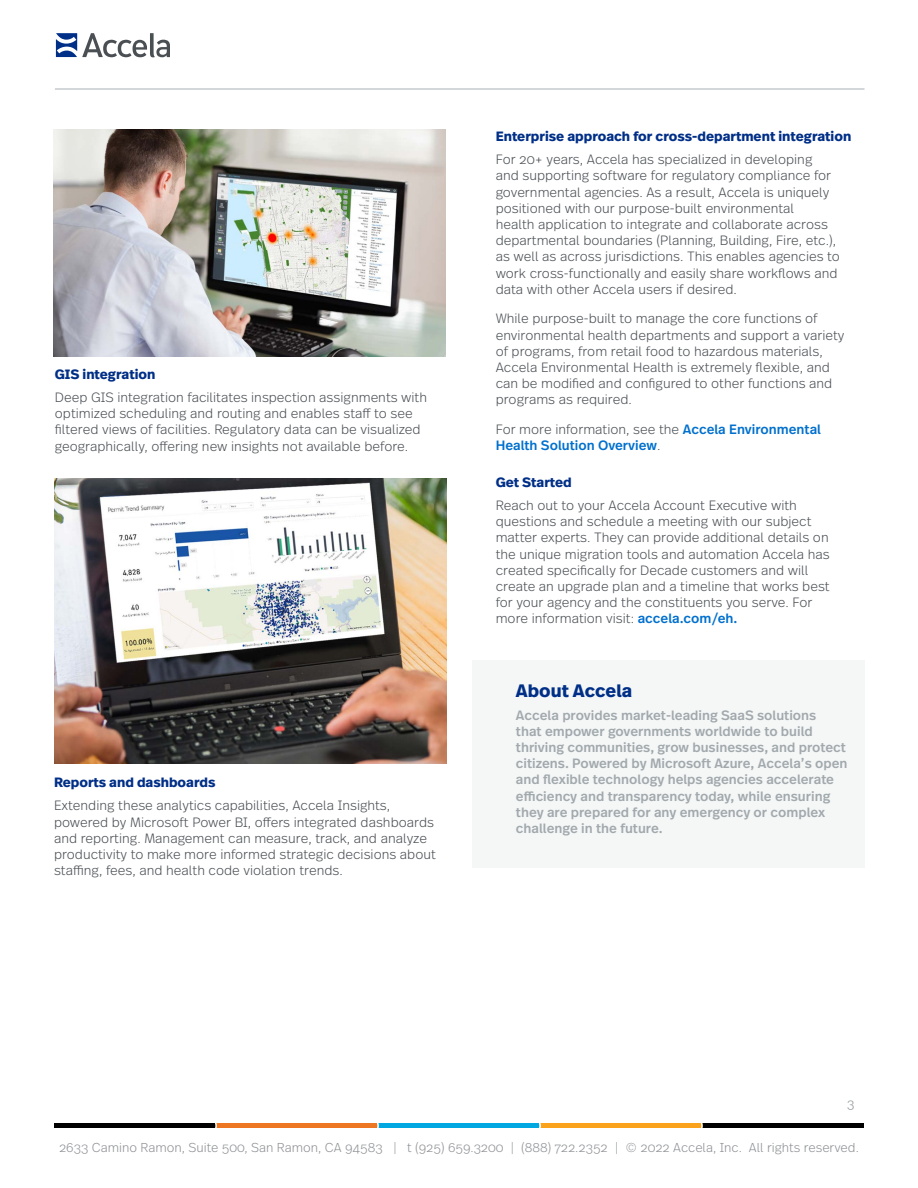
<style>
.page{position:relative;width:918px;height:1188px;background:#fff}
.page>*{position:absolute;margin:0;border:0;box-sizing:border-box;transform-origin:0 0}
.t1{font:700 18px "Real Text OT";color:#002f87}
.t2{font:300 13.5px/16.2px "Real Text OT";color:#4a4f54}
.t3{font:500 13.5px/16.2px "Real Text OT";color:#a2a9ad}
.t4{font:700 13.5px "Real Text OT";color:#002f87}
.t5{font:500 13.5px/16.2px "Real Text OT";color:#0070ce}
.t6{font:300 12.9px "Real Text OT";color:#8d9094}
.s1{font-weight:300;color:#4a4f54}
.s2{font-weight:500;color:#0070ce}
</style>
<div class="page">
<hr style="left:55px;top:88px;width:810px;height:2px;background:#c6cacd">
<svg style="left:56px;top:33px;width:114px;height:24px"></svg>
<div style="left:54px;top:1123px;width:163px;height:5px;background:#000"></div>
<div style="left:216px;top:1123px;width:163px;height:5px;background:#ed7623"></div>
<div style="left:378px;top:1123px;width:163px;height:5px;background:#00a7e1"></div>
<div style="left:540px;top:1123px;width:163px;height:5px;background:#faa21b"></div>
<div style="left:702px;top:1123px;width:162px;height:5px;background:#000"></div>
<div style="left:472px;top:660px;width:393px;height:208px;background:#f5f7f7"></div>
<img style="left:54px;top:130px;width:392px;height:226px">
<img style="left:54px;top:478px;width:392px;height:285px">
<p class="t4" style="left:55px;top:365px;width:102px">GIS integration</p>
<p class="t2" style="left:55px;top:389px;width:374px">Deep GIS integration facilitates inspection assignments with optimized scheduling and routing and enables staff to see filtered views of facilities. Regulatory data can be visualized geographically, offering new insights not available before.</p>
<p class="t4" style="left:54px;top:774px;width:163px">Reports and dashboards</p>
<p class="t2" style="left:54px;top:798px;width:383px">Extending these analytics capabilities, Accela Insights, powered by Microsoft Power BI, offers integrated dashboards and reporting. Management can measure, track, and analyze productivity to make more informed strategic decisions about staffing, fees, and health code violation trends.</p>
<p class="t4" style="left:496px;top:128px;width:357px">Enterprise approach for cross-department integration</p>
<p class="t2" style="left:496px;top:151px;width:346px">For 20+ years, Accela has specialized in developing<br>and supporting software for regulatory compliance for governmental agencies. As a result, Accela is uniquely positioned with our purpose-built environmental<br>health application to integrate and collaborate across departmental boundaries (Planning, Building, Fire, etc.), as well as across jurisdictions. This enables agencies to work cross-functionally and easily share workflows and data with other Accela users if desired.</p>
<p class="t2" style="left:496px;top:311px;width:350px">While purpose-built to manage the core functions of environmental health departments and support a variety of programs, from retail food to hazardous materials, Accela Environmental Health is extremely flexible, and can be modified and configured to other functions and programs as required.</p>
<p class="t5" style="left:496px;top:422px;width:327px"><span class="s1">For more information, see the</span> Accela Environmental<br>Health Solution Overview<span class="s1">.</span></p>
<p class="t4" style="left:496px;top:473px;width:78px">Get Started</p>
<p class="t2" style="left:496px;top:497px;width:336px">Reach out to your Accela Account Executive with questions and schedule a meeting with our subject matter experts. They can provide additional details on the unique migration tools and automation Accela has created specifically for Decade customers and will create an upgrade plan and a timeline that works best for your agency and the constituents you serve. For more information visit: <span class="s2">accela.com/eh.</span></p>
<h1 class="t1" style="left:516px;top:678px;width:118px">About Accela</h1>
<p class="t3" style="left:516px;top:707px;width:333px">Accela provides market-leading SaaS solutions<br>that empower governments worldwide to build thriving communities, grow businesses, and protect citizens. Powered by Microsoft Azure, Accela’s open and flexible technology helps agencies accelerate efficiency and transparency today, while ensuring they are prepared for any emergency or complex challenge in the future.</p>
<p class="t6" style="left:847px;top:1095px;width:9px">3</p>
<p class="t6" style="left:59px;top:1140px;width:801px">2633 Camino Ramon, Suite 500, San Ramon, CA 94583 | t (925) 659.3200 | (888) 722.2352 | © 2022 Accela, Inc. All rights reserved.</p>
</div>
